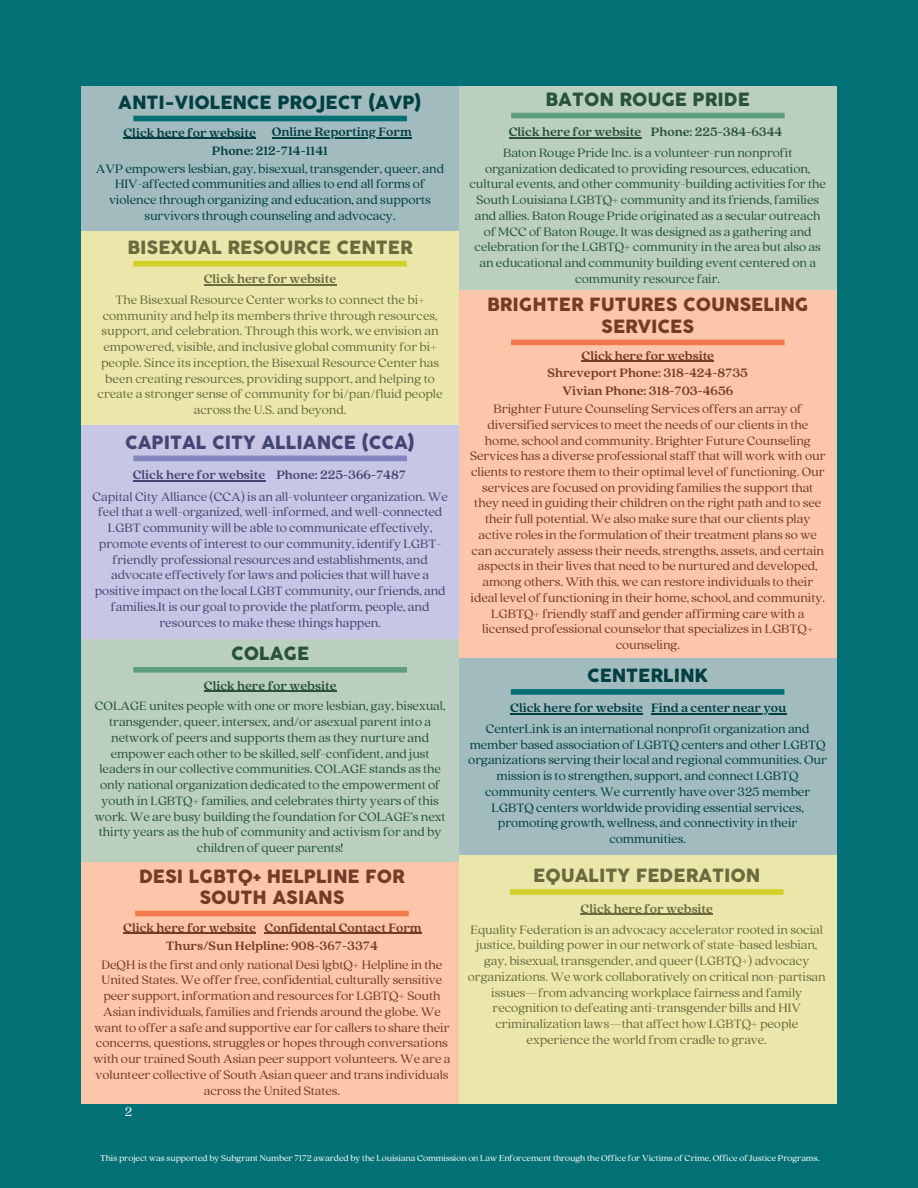
<style>
.page{position:relative;width:918px;height:1188px;background:#027074}
.page>*{position:absolute;margin:0;border:0;box-sizing:border-box;transform-origin:0 0}
.t1{font:18px/21.3px "Cocogoose Pro";color:#753b25;text-align:center}
.t2{font:18px "Cocogoose Pro";color:#6c693e}
.t3{font:18px "Cocogoose Pro";color:#023f41}
.t4{font:18px "Cocogoose Pro";color:#454574}
.t5{font:18px "Cocogoose Pro";color:#28523c}
.t6{font:13.95px "Quincy CF";color:#fff}
.t7{font:13.5px/15.8px "Quincy CF";color:#753b25;text-align:center}
.t8{font:13.5px/15.8px "Quincy CF";color:#28523c;text-align:center}
.t9{font:13.5px/15.8px "Quincy CF";color:#6c693e;text-align:center}
.t10{font:13.5px/15.8px "Quincy CF";color:#023f41;text-align:center}
.t11{font:13.5px/15.8px "Quincy CF";color:#454574;text-align:center}
.t12{font:700 13.5px "Quincy CF";color:#753b25}
.t13{font:700 13.5px "Quincy CF";color:#023f41}
.t14{font:700 13.5px "Quincy CF";color:#28523c}
.t15{font:700 13.5px "Quincy CF";color:#6c693e}
.t16{font:700 13.5px "Quincy CF";color:#454574}
.t17{font:9.45px "Quincy CF";color:#fff}
</style>
<div class="page">
<div style="left:81px;top:86px;width:387px;height:161px;background:#a1bbbf"></div>
<div style="left:81px;top:231px;width:389px;height:195px;background:#ebe7ab"></div>
<div style="left:459px;top:86px;width:378px;height:226px;background:#bacfc0"></div>
<div style="left:81px;top:425px;width:395px;height:221px;background:#c7c6e4"></div>
<div style="left:81px;top:639px;width:389px;height:229px;background:#bacfc0"></div>
<div style="left:81px;top:862px;width:389px;height:242px;background:#fcc6ab"></div>
<div style="left:459px;top:291px;width:378px;height:373px;background:#fcc6ab"></div>
<div style="left:459px;top:659px;width:377px;height:209px;background:#a1bbbf"></div>
<div style="left:459px;top:855px;width:377px;height:249px;background:#ebe7ab"></div>
<div style="left:133px;top:667px;width:274px;height:6px;background:#5d9e7c"></div>
<hr style="left:204px;top:691px;width:132px;height:1px;background:#28523c">
<div style="left:511px;top:113px;width:274px;height:5px;background:#5d9e7c"></div>
<hr style="left:509px;top:137px;width:132px;height:1px;background:#28523c">
<div style="left:133px;top:456px;width:274px;height:5px;background:#8585c0"></div>
<hr style="left:133px;top:480px;width:132px;height:1px;background:#454574">
<div style="left:511px;top:340px;width:274px;height:5px;background:#f47a4d"></div>
<hr style="left:581px;top:361px;width:133px;height:1px;background:#753b25">
<div style="left:133px;top:261px;width:274px;height:6px;background:#d1d029"></div>
<hr style="left:204px;top:285px;width:132px;height:1px;background:#6c693e">
<div style="left:511px;top:689px;width:273px;height:6px;background:#027074"></div>
<hr style="left:510px;top:713px;width:133px;height:1px;background:#023f41">
<hr style="left:651px;top:713px;width:135px;height:1px;background:#023f41">
<div style="left:510px;top:889px;width:274px;height:6px;background:#d1d029"></div>
<hr style="left:580px;top:914px;width:133px;height:1px;background:#6c693e">
<div style="left:133px;top:116px;width:274px;height:5px;background:#027074"></div>
<hr style="left:272px;top:137px;width:140px;height:2px;background:#023f41">
<hr style="left:123px;top:138px;width:133px;height:1px;background:#023f41">
<div style="left:135px;top:911px;width:274px;height:5px;background:#f47a4d"></div>
<hr style="left:123px;top:933px;width:133px;height:1px;background:#753b25">
<hr style="left:265px;top:933px;width:157px;height:1px;background:#753b25">
<p class="t3" style="left:118px;top:94px;width:305px">ANTI-VIOLENCE PROJECT (AVP)</p>
<p class="t13" style="left:123px;top:123px;width:134px">Click here for website</p>
<p class="t13" style="left:272px;top:123px;width:141px">Online Reporting Form</p>
<p class="t13" style="left:212px;top:141px;width:118px">Phone: 212-714-1141</p>
<p class="t10" style="left:96px;top:160px;width:350px">AVP empowers lesbian, gay, bisexual, transgender, queer, and HIV-affected communities and allies to end all forms of violence through organizing and education, and supports survivors through counseling and advocacy.</p>
<p class="t2" style="left:127px;top:239px;width:287px">BISEXUAL RESOURCE CENTER</p>
<p class="t15" style="left:204px;top:270px;width:134px">Click here for website</p>
<p class="t9" style="left:98px;top:291px;width:347px">The Bisexual Resource Center works to connect the bi+ community and help its members thrive through resources, support, and celebration. Through this work, we envision an empowered, visible, and inclusive global community for bi+ people. Since its inception, the Bisexual Resource Center has been creating resources, providing support, and helping to create a stronger sense of community for bi/pan/fluid people across the U.S. and beyond.</p>
<p class="t4" style="left:125px;top:434px;width:291px">CAPITAL CITY ALLIANCE (CCA)</p>
<p class="t16" style="left:133px;top:466px;width:134px">Click here for website</p>
<p class="t16" style="left:276px;top:466px;width:131px">Phone: 225-366-7487</p>
<p class="t11" style="left:93px;top:488px;width:357px">Capital City Alliance (CCA) is an all-volunteer organization. We feel that a well-organized, well-informed, and well-connected LGBT community will be able to communicate effectively, promote events of interest to our community, identify LGBT&shy;friendly professional resources and establishments, and advocate effectively for laws and policies that will have a positive impact on the local LGBT community, our friends, and families.It is our goal to provide the platform, people, and resources to make these things happen.</p>
<p class="t5" style="left:231px;top:645px;width:80px">COLAGE</p>
<p class="t14" style="left:204px;top:677px;width:134px">Click here for website</p>
<p class="t8" style="left:95px;top:697px;width:352px">COLAGE unites people with one or more lesbian, gay, bisexual, transgender, queer, intersex, and/or asexual parent into a network of peers and supports them as they nurture and empower each other to be skilled, self-confident, and just leaders in our collective communities. COLAGE stands as the only national organization dedicated to the empowerment of youth in LGBTQ+ families, and celebrates thirty years of this work. We are busy building the foundation for COLAGE’s next thirty years as the hub of community and activism for and by children of queer parents!</p>
<p class="t1" style="left:139px;top:866px;width:267px">DESI LGBTQ+ HELPLINE FOR<br>SOUTH ASIANS</p>
<p class="t12" style="left:123px;top:919px;width:134px">Click here for website</p>
<p class="t12" style="left:265px;top:919px;width:159px">Confidental Contact Form</p>
<p class="t12" style="left:166px;top:937px;width:214px">Thurs/Sun Helpline: 908-367-3374</p>
<p class="t7" style="left:93px;top:956px;width:358px">DeQH is the first and only national Desi lgbtQ+ Helpline in the United States. We offer free, confidential, culturally sensitive peer support, information and resources for LGBTQ+ South Asian individuals, families and friends around the globe. We want to offer a safe and supportive ear for callers to share their concerns, questions, struggles or hopes through conversations with our trained South Asian peer support volunteers. We are a volunteer collective of South Asian queer and trans individuals across the United States.</p>
<p class="t6" style="left:125px;top:1103px;width:9px">2</p>
<p class="t5" style="left:546px;top:91px;width:206px">BATON ROUGE PRIDE</p>
<p class="t14" style="left:509px;top:123px;width:134px">Click here for website</p>
<p class="t14" style="left:651px;top:123px;width:133px">Phone: 225-384-6344</p>
<p class="t8" style="left:469px;top:144px;width:358px">Baton Rouge Pride Inc. is a volunteer-run nonprofit organization dedicated to providing resources, education, cultural events, and other community-building activities for the South Louisiana LGBTQ+ community and its friends, families and allies. Baton Rouge Pride originated as a secular outreach of MCC of Baton Rouge. It was designed as a gathering and celebration for the LGBTQ+ community in the area but also as an educational and community building event centered on a community resource fair.</p>
<p class="t1" style="left:487px;top:295px;width:323px">BRIGHTER FUTURES COUNSELING<br>SERVICES</p>
<p class="t12" style="left:581px;top:347px;width:134px">Click here for website</p>
<p class="t12" style="left:548px;top:364px;width:202px">Shreveport Phone: 318-424-8735</p>
<p class="t12" style="left:562px;top:382px;width:172px">Vivian Phone: 318-703-4656</p>
<p class="t7" style="left:470px;top:400px;width:357px">Brighter Future Counseling Services offers an array of diversified services to meet the needs of our clients in the home, school and community. Brighter Future Counseling Services has a diverse professional staff that will work with our clients to restore them to their optimal level of functioning. Our services are focused on providing families the support that they need in guiding their children on the right path and to see their full potential. We also make sure that our clients play active roles in the formulation of their treatment plans so we can accurately assess their needs, strengths, assets, and certain aspects in their lives that need to be nurtured and developed, among others. With this, we can restore individuals to their ideal level of functioning in their home, school, and community.<br>LGBTQ+ friendly staff and gender affirming care with a licensed professional counselor that specializes in LGBTQ+ counseling.</p>
<p class="t3" style="left:587px;top:667px;width:123px">CENTERLINK</p>
<p class="t13" style="left:510px;top:699px;width:134px">Click here for website</p>
<p class="t13" style="left:651px;top:699px;width:137px">Find a center near you</p>
<p class="t10" style="left:468px;top:720px;width:360px">CenterLink is an international nonprofit organization and member based association of LGBTQ centers and other LGBTQ organizations serving their local and regional communities. Our mission is to strengthen, support, and connect LGBTQ community centers. We currently have over 325 member LGBTQ centers worldwide providing essential services, promoting growth, wellness, and connectivity in their communities.</p>
<p class="t2" style="left:533px;top:868px;width:229px">EQUALITY FEDERATION</p>
<p class="t9" style="left:468px;top:921px;width:359px">Equality Federation is an advocacy accelerator rooted in social justice, building power in our network of state-based lesbian, gay, bisexual, transgender, and queer (LGBTQ+) advocacy organizations. We work collaboratively on critical non-partisan issues—from advancing workplace fairness and family recognition to defeating anti-transgender bills and HIV criminalization laws—that affect how LGBTQ+ people experience the world from cradle to grave.</p>
<p class="t15" style="left:580px;top:899px;width:134px">Click here for website</p>
<p class="t17" style="left:100px;top:1152px;width:721px">This project was supported by Subgrant Number 7172 awarded by the Louisiana Commission on Law Enforcement through the Office for Victims of Crime, Office of Justice Programs.</p>
</div>
